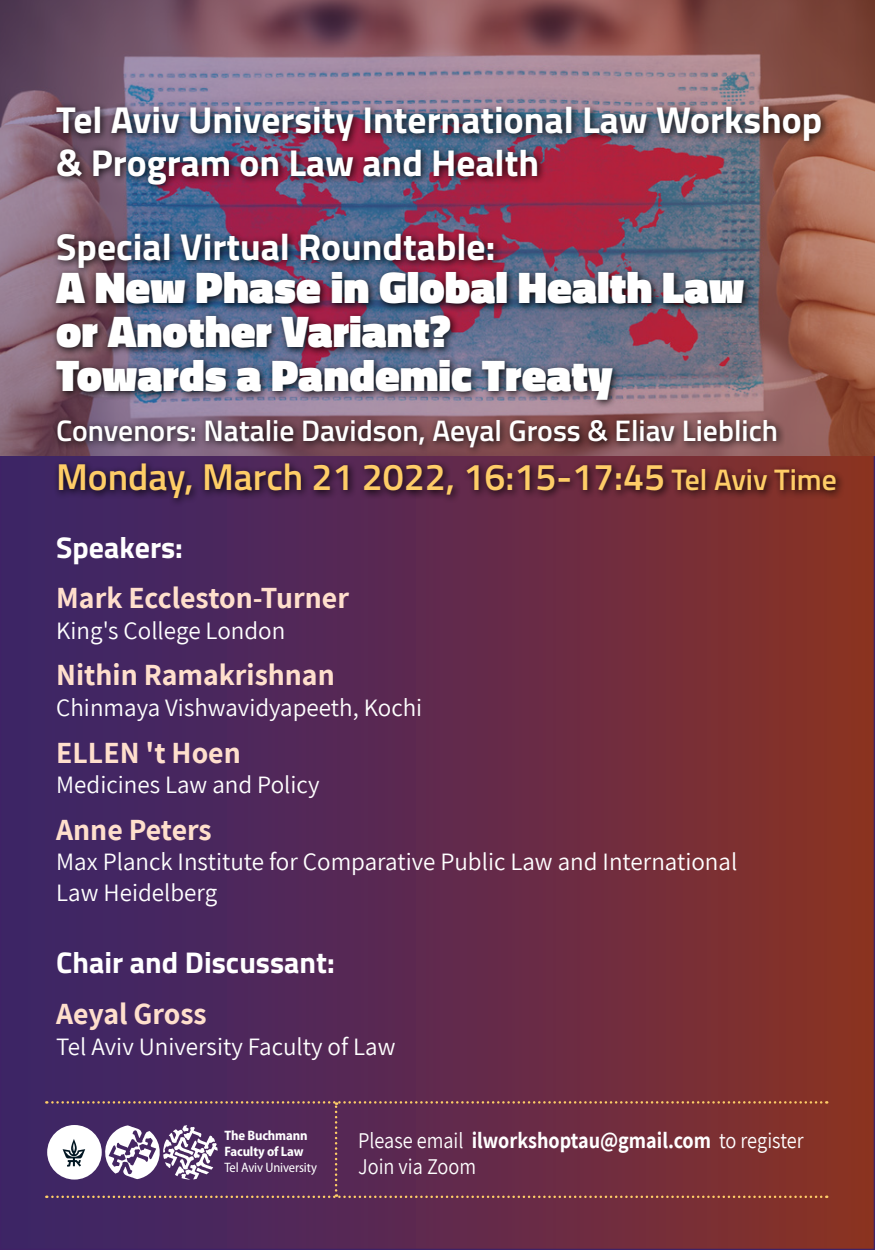
<style>
.page{position:relative;width:875px;height:1250px;background:#fff}
.page>*{position:absolute;margin:0;border:0;box-sizing:border-box;transform-origin:0 0}
.t1{font:900 45px/43.8px "Titillium";color:#fff}
.t2{font:700 37.5px/42.5px "Titillium";color:#fff}
.t3{font:600 37.5px "Titillium";color:#fecd67}
.t4{font:700 30px "Assistant";color:#ffdfcc}
.t5{font:700 30px "Titillium";color:#fff}
.t6{font:600 29.75px "Titillium";color:#fff}
.t7{font:600 29.75px "Titillium";color:#fecd67}
.t8{font:25px/30.6px "Assistant";color:#fff}
.t9{font:22.5px/25.9px "Assistant";color:#fff;scale:.9 1}
.t10{font:700 semi-condensed 13.62px/16px "Myriad Pro";letter-spacing:-.01em;color:#fff}
.t11{font:semi-condensed 13.62px "Myriad Pro";letter-spacing:-.01em;color:#fff}
.s1{font-weight:700}
</style>
<div class="page">
<div style="left:1px;top:1px;width:873px;height:1248px;background:linear-gradient(to right,#38246e,#8a3127)"></div>
<img style="left:0;top:0;width:875px;height:456px">
<div style="left:51px;top:102px;width:794px;height:405px;background:#000;opacity:.9"></div>
<svg style="left:46px;top:1101px;width:781px;height:97px;background:#6f3b55"></svg>
<h2 class="t2" style="left:56px;top:97px;width:767px">Tel Aviv University International Law Workshop &amp; Program on Law and Health</h2>
<h2 class="t2" style="left:56px;top:223px;width:441px">Special Virtual Roundtable:</h2>
<h1 class="t1" style="left:56px;top:266px;width:690px">A New Phase in Global Health Law or Another Variant?<br>Towards a Pandemic Treaty</h1>
<p class="t6" style="left:56px;top:408px;width:723px">Convenors: Natalie Davidson, Aeyal Gross &amp; Eliav Lieblich</p>
<p class="t7" style="left:672px;top:457px;width:167px">Tel Aviv Time</p>
<h2 class="t3" style="left:56px;top:449px;width:610px">Monday, March 21 2022, 16:15-17:45</h2>
<p class="t5" style="left:56px;top:524px;width:128px">Speakers:</p>
<p class="t4" style="left:56px;top:578px;width:294px">Mark Eccleston-Turner</p>
<p class="t8" style="left:56px;top:614px;width:231px">King s' College London</p>
<p class="t4" style="left:56px;top:655px;width:280px">Nithin Ramakrishnan</p>
<p class="t8" style="left:56px;top:691px;width:368px">Chinmaya Vishwavidyapeeth, Kochi</p>
<p class="t4" style="left:56px;top:732px;width:186px">ELLEN t' Hoen</p>
<p class="t8" style="left:56px;top:768px;width:265px">Medicines Law and Policy</p>
<p class="t4" style="left:56px;top:809px;width:157px">Anne Peters</p>
<p class="t8" style="left:56px;top:845px;width:683px">Max Planck Institute for Comparative Public Law and International<br>Law Heidelberg</p>
<p class="t5" style="left:56px;top:940px;width:280px">Chair and Discussant:</p>
<p class="t4" style="left:56px;top:993px;width:152px">Aeyal Gross</p>
<p class="t8" style="left:56px;top:1030px;width:341px">Tel Aviv University Faculty of Law</p>
<p class="t10" style="left:224px;top:1128px;width:85px">The Buchmann<br>Faculty of Law</p>
<p class="t11" style="left:224px;top:1160px;width:94px">Tel Aviv University</p>
<p class="t9" style="left:358px;top:1126px;width:497px">Please email <span class="s1">ilworkshoptau@gmail.com</span> to register<br>Join via Zoom</p>
</div>
